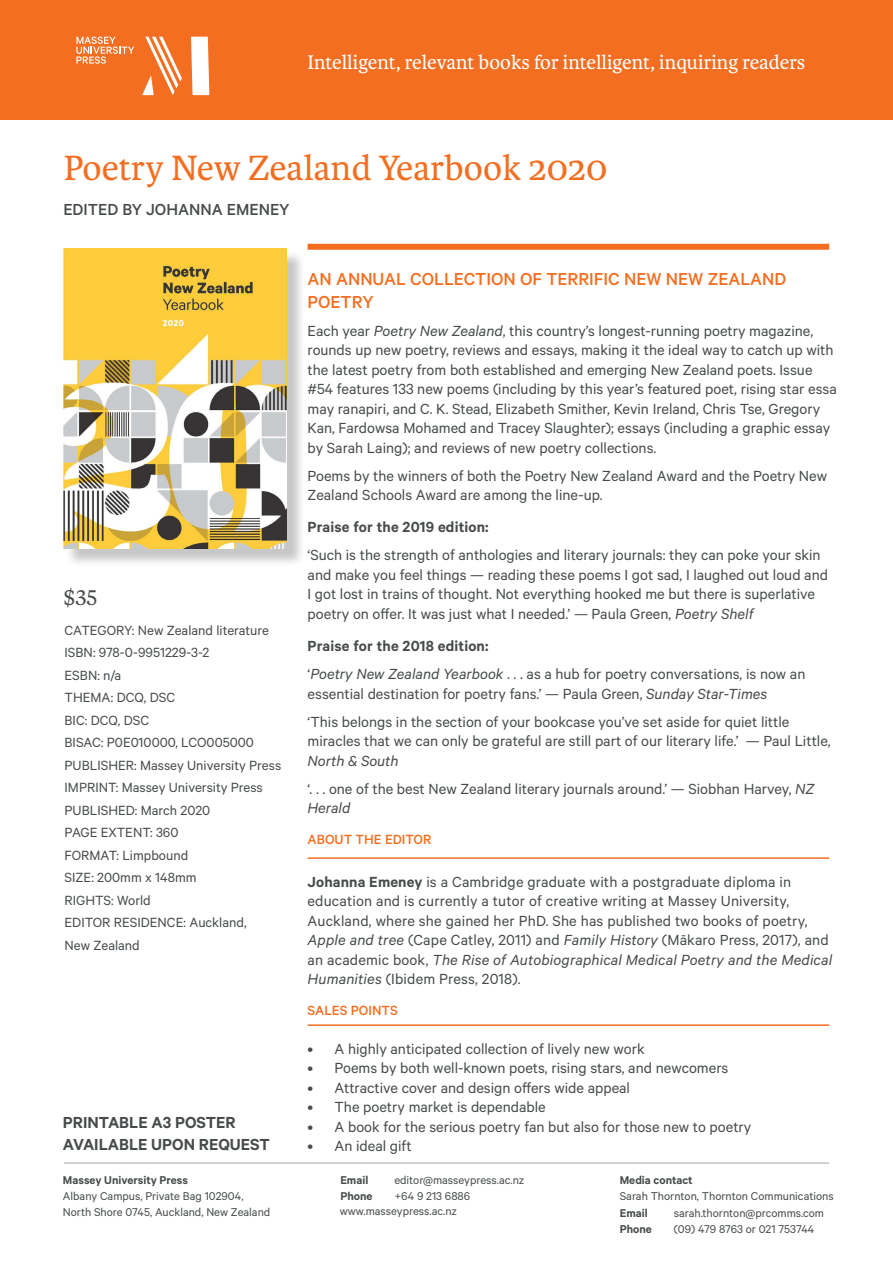
<style>
.page{position:relative;width:893px;height:1263px;background:#fff}
.page>*{position:absolute;margin:0;border:0;box-sizing:border-box;transform-origin:0 0}
.t1{font:37.5px "Karmina";color:#f36e21}
.t2{font:21px "Karmina";color:#fff}
.t3{font:21px "Tiempos Text";color:#474b4c}
.t4{font:500 19.5px/22.5px "Calibre";color:#f36e21}
.t5{font:600 18px/21.6px "Calibre";color:#474b4c}
.t6{font:500 18px "Calibre";color:#474b4c}
.t7{font:16.5px/19.5px "Calibre";color:#474b4c}
.t8{font:600 16.5px "Calibre";letter-spacing:.01em;color:#474b4c}
.t9{font:15px/22.5px "Calibre";color:#474b4c}
.t10{font:500 15px "Calibre";color:#f36e21}
.Business_cards{font:12.75px/15.8px "Calibre";color:#474b4c}
.Business_cards-2{font:600 12.75px "Calibre";color:#474b4c}
.s1{font-style:italic}
.s2{font-weight:600}
</style>
<div class="page">
<hr style="left:64px;top:1163px;width:765px;height:1px;background:#474b4c">
<div style="left:308px;top:244px;width:521px;height:6px;background:#f36e21"></div>
<hr style="left:308px;top:857px;width:521px;height:2px;background:#f36e21">
<hr style="left:308px;top:1024px;width:521px;height:2px;background:#f36e21">
<div style="left:0;top:0;width:893px;height:119px;background:#f36e21"></div>
<svg style="left:191px;top:37px;width:18px;height:58px"></svg>
<svg style="left:142px;top:37px;width:40px;height:58px"></svg>
<svg style="left:76px;top:37px;width:58px;height:27px"></svg>
<div style="left:66px;top:250px;width:239px;height:317px;background:#231f20;opacity:.25"></div>
<img style="left:63px;top:248px;width:224px;height:300px">
<p class="t2" style="left:308px;top:51px;width:499px">Intelligent, relevant books for intelligent, inquiring readers</p>
<p class="t1" style="left:64px;top:147px;width:545px">Poetry New Zealand Yearbook 2020</p>
<p class="t6" style="left:63px;top:198px;width:228px">EDITED BY JOHANNA EMENEY</p>
<p class="t3" style="left:64px;top:584px;width:35px">$35</p>
<p class="t9" style="left:65px;top:618px;width:206px">CATEGORY: New Zealand literature</p>
<p class="t9" style="left:65px;top:641px;width:146px">ISBN: 978-0-9951229-3-2</p>
<p class="t9" style="left:65px;top:663px;width:58px">ESBN: n/a</p>
<p class="t9" style="left:65px;top:686px;width:112px">THEMA: DCQ, DSC</p>
<p class="t9" style="left:65px;top:708px;width:86px">BIC: DCQ, DSC</p>
<p class="t9" style="left:65px;top:731px;width:191px">BISAC: P0E010000, LCO005000</p>
<p class="t9" style="left:65px;top:753px;width:218px">PUBLISHER: Massey University Press<br>IMPRINT: Massey University Press</p>
<p class="t9" style="left:65px;top:798px;width:147px">PUBLISHED: March 2020</p>
<p class="t9" style="left:65px;top:821px;width:115px">PAGE EXTENT: 360</p>
<p class="t9" style="left:65px;top:843px;width:125px">FORMAT: Limpbound</p>
<p class="t9" style="left:65px;top:866px;width:134px">SIZE: 200mm x 148mm</p>
<p class="t9" style="left:65px;top:888px;width:88px">RIGHTS: World</p>
<p class="t9" style="left:65px;top:911px;width:184px">EDITOR RESIDENCE: Auckland,<br>New Zealand</p>
<p class="t5" style="left:63px;top:1111px;width:208px">PRINTABLE A3 POSTER<br>AVAILABLE UPON REQUEST</p>
<p class="Business_cards-2" style="left:63px;top:1172px;width:127px">Massey University Press</p>
<p class="Business_cards" style="left:63px;top:1187px;width:209px">Albany Campus, Private Bag 102904,<br>North Shore 0745, Auckland, New Zealand</p>
<p class="t4" style="left:308px;top:267px;width:480px">AN ANNUAL COLLECTION OF TERRIFIC NEW NEW ZEALAND<br>POETRY</p>
<p class="t7" style="left:308px;top:320px;width:531px">Each year <span class="s1">Poetry New Zealand</span>, this country’s longest-running poetry magazine, rounds up new poetry, reviews and essays, making it the ideal way to catch up with the latest poetry from both established and emerging New Zealand poets. Issue #54 features 133 new poems (including by this year’s featured poet, rising star essa may ranapiri, and C. K. Stead, Elizabeth Smither, Kevin Ireland, Chris Tse, Gregory Kan, Fardowsa Mohamed and Tracey Slaughter); essays (including a graphic essay by Sarah Laing); and reviews of new poetry collections.</p>
<p class="t7" style="left:308px;top:465px;width:521px">Poems by the winners of both the Poetry New Zealand Award and the Poetry New<br>Zealand Schools Award are among the line-up.</p>
<p class="t8" style="left:308px;top:517px;width:183px">Praise for the 2019 edition:</p>
<p class="t7" style="left:308px;top:545px;width:522px">‘Such is the strength of anthologies and literary journals: they can poke your skin and make you feel things — reading these poems I got sad, I laughed out loud and I got lost in trains of thought. Not everything hooked me but there is superlative poetry on offer. It was just what I needed.’ — Paula Green, <span class="s1">Poetry Shelf</span></p>
<p class="t8" style="left:308px;top:636px;width:182px">Praise for the 2018 edition:</p>
<p class="t7" style="left:308px;top:664px;width:499px">‘<span class="s1">Poetry New Zealand Yearbook</span> . . . as a hub for poetry conversations, is now an essential destination for poetry fans.’ — Paula Green, <span class="s1">Sunday Star-Times</span></p>
<p class="t7" style="left:308px;top:711px;width:525px">‘This belongs in the section of your bookcase you’ve set aside for quiet little miracles that we can only be grateful are still part of our literary life.’ — Paul Little,<br><span class="s1">North &amp; South</span></p>
<p class="t7" style="left:308px;top:778px;width:508px">‘. . . one of the best New Zealand literary journals around.’ — Siobhan Harvey, <span class="s1">NZ<br>Herald</span></p>
<p class="t10" style="left:308px;top:831px;width:125px">ABOUT THE EDITOR</p>
<p class="t7" style="left:308px;top:871px;width:526px"><span class="s2">Johanna Emeney</span> is a Cambridge graduate with a postgraduate diploma in education and is currently a tutor of creative writing at Massey University, Auckland, where she gained her PhD. She has published two books of poetry, <span class="s1">Apple and tree</span> (Cape Catley, 2011) and <span class="s1">Family History</span> (Mākaro Press, 2017), and an academic book, <span class="s1">The Rise of Autobiographical Medical Poetry and the Medical Humanities</span> (Ibidem Press, 2018).</p>
<p class="t10" style="left:308px;top:1002px;width:92px">SALES POINTS</p>
<p class="t7" style="left:308px;top:1038px;width:339px">• A highly anticipated collection of lively new work</p>
<p class="t7" style="left:308px;top:1058px;width:422px">• Poems by both well-known poets, rising stars, and newcomers</p>
<p class="t7" style="left:308px;top:1077px;width:324px">• Attractive cover and design offers wide appeal</p>
<p class="t7" style="left:308px;top:1097px;width:240px">• The poetry market is dependable</p>
<p class="t7" style="left:308px;top:1116px;width:445px">• A book for the serious poetry fan but also for those new to poetry</p>
<p class="t7" style="left:308px;top:1136px;width:106px">• An ideal gift</p>
<p class="Business_cards-2" style="left:340px;top:1172px;width:29px">Email</p>
<p class="Business_cards" style="left:394px;top:1172px;width:132px">editor@masseypress.ac.nz</p>
<p class="Business_cards-2" style="left:340px;top:1188px;width:34px">Phone</p>
<p class="Business_cards" style="left:394px;top:1187px;width:77px">+64 9 213 6886</p>
<p class="Business_cards" style="left:340px;top:1203px;width:119px">www.masseypress.ac.nz</p>
<p class="Business_cards-2" style="left:620px;top:1172px;width:74px">Media contact</p>
<p class="Business_cards" style="left:620px;top:1187px;width:215px">Sarah Thornton, Thornton Communications</p>
<p class="Business_cards-2" style="left:620px;top:1206px;width:29px">Email</p>
<p class="Business_cards" style="left:674px;top:1205px;width:152px">sarah.thornton@prcomms.com</p>
<p class="Business_cards-2" style="left:620px;top:1222px;width:34px">Phone</p>
<p class="Business_cards" style="left:674px;top:1221px;width:142px">(09) 479 8763 or 021 753744</p>
</div>
